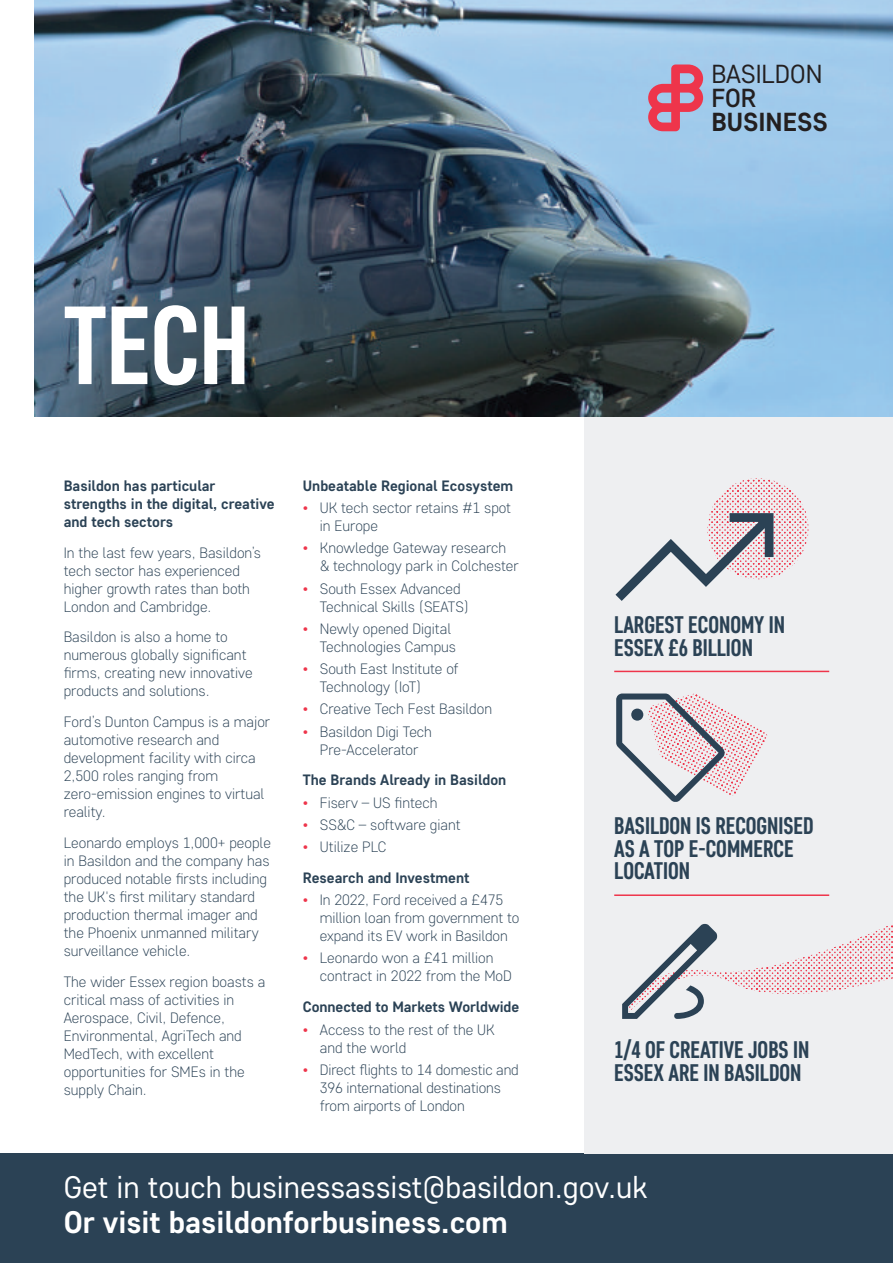
<style>
.page{position:relative;width:893px;height:1263px;background:#fff}
.page>*{position:absolute;margin:0;border:0;box-sizing:border-box;transform-origin:0 0}
.t1{font:700 110.7px "Core Sans D57 Cn";color:#fff}
.t2{font:31.05px/34.5px "Core Sans D35";color:#fff}
.t3{font:26.1px "Core Sans D35";color:#231f20}
.t4{font:700 26.1px "Core Sans D55";color:#231f20}
.t5{font:500 26.1px "Core Sans D45";color:#231f20}
.t6{font:700 24px/22.5px "Core Sans D57 Cn";color:#2b4255}
.t7{font:300 15px/18px "Core Sans D25";color:#2b4255}
.t8{font:700 15px/18px "Core Sans D55";color:#2b4255}
.s1{color:#ee354b}
.s2{font-family:"Core Sans D55";font-weight:700}
</style>
<div class="page">
<img style="left:34px;top:0;width:859px;height:416px">
<svg style="left:648px;top:65px;width:55px;height:66px"></svg>
<div style="left:0;top:1153px;width:893px;height:110px;background:#2b4255"></div>
<div style="left:584px;top:417px;width:309px;height:736px;background:#eeeff1"></div>
<hr style="left:614px;top:671px;width:215px;height:1px;background:#ee354b">
<hr style="left:614px;top:894px;width:215px;height:2px;background:#ee354b">
<svg style="left:616px;top:693px;width:152px;height:109px"></svg>
<svg style="left:615px;top:478px;width:193px;height:123px"></svg>
<svg style="left:622px;top:923px;width:271px;height:96px"></svg>
<p class="t1" style="left:64px;top:305px;width:187px">TECH</p>
<p class="t8" style="left:64px;top:478px;width:212px">Basildon has particular strengths in the digital, creative and tech sectors</p>
<p class="t7" style="left:64px;top:545px;width:199px">In the last few years, Basildon’s tech sector has experienced higher growth rates than both<br>London and Cambridge.</p>
<p class="t7" style="left:64px;top:630px;width:190px">Basildon is also a home to numerous globally significant firms, creating new innovative products and solutions.</p>
<p class="t7" style="left:64px;top:714px;width:208px">Ford’s Dunton Campus is a major automotive research and development facility with circa<br>2,500 roles ranging from zero-emission engines to virtual reality.</p>
<p class="t7" style="left:64px;top:835px;width:209px">Leonardo employs 1,000+ people in Basildon and the company has produced notable firsts including the UK's first military standard production thermal imager and the Phoenix unmanned military surveillance vehicle.</p>
<p class="t7" style="left:64px;top:974px;width:203px">The wider Essex region boasts a critical mass of activities in<br>Aerospace, Civil, Defence,<br>Environmental, AgriTech and<br>MedTech, with excellent opportunities for SMEs in the supply Chain.</p>
<p class="t8" style="left:303px;top:478px;width:212px">Unbeatable Regional Ecosystem</p>
<p class="t7" style="left:320px;top:500px;width:193px;text-indent:-17px"><span class="s1">•</span> UK tech sector retains #1 spot in Europe</p>
<p class="t7" style="left:320px;top:541px;width:200px;text-indent:-17px"><span class="s1">•</span> Knowledge Gateway research &amp; technology park in Colchester</p>
<p class="t7" style="left:320px;top:581px;width:151px;text-indent:-17px"><span class="s1">•</span> South Essex Advanced<br>Technical Skills (SEATS)</p>
<p class="t7" style="left:320px;top:621px;width:138px;text-indent:-17px"><span class="s1">•</span> Newly opened Digital<br>Technologies Campus</p>
<p class="t7" style="left:320px;top:661px;width:140px;text-indent:-17px"><span class="s1">•</span> South East Institute of<br>Technology (IoT)</p>
<p class="t7" style="left:303px;top:702px;width:191px"><span class="s1">•</span> Creative Tech Fest Basildon</p>
<p class="t7" style="left:303px;top:724px;width:131px;text-align:center"><span class="s1">•</span> Basildon Digi Tech<br>Pre-Accelerator</p>
<p class="t8" style="left:303px;top:772px;width:205px">The Brands Already in Basildon</p>
<p class="t7" style="left:303px;top:795px;width:136px"><span class="s1">•</span> Fiserv – US fintech</p>
<p class="t7" style="left:303px;top:817px;width:159px"><span class="s1">•</span> SS&amp;C – software giant</p>
<p class="t7" style="left:303px;top:839px;width:85px"><span class="s1">•</span> Utilize PLC</p>
<p class="t8" style="left:303px;top:870px;width:168px">Research and Investment</p>
<p class="t7" style="left:320px;top:892px;width:201px;text-indent:-17px"><span class="s1">•</span> In 2022, Ford received a £475 million loan from government to expand its EV work in Basildon</p>
<p class="t7" style="left:320px;top:951px;width:194px;text-indent:-17px"><span class="s1">•</span> Leonardo won a £41 million contract in 2022 from the MoD</p>
<p class="t8" style="left:303px;top:999px;width:218px">Connected to Markets Worldwide</p>
<p class="t7" style="left:320px;top:1022px;width:176px;text-indent:-17px"><span class="s1">•</span> Access to the rest of the UK and the world</p>
<p class="t7" style="left:320px;top:1062px;width:200px;text-indent:-17px"><span class="s1">•</span> Direct flights to 14 domestic and<br>396 international destinations from airports of London</p>
<p class="t3" style="left:711px;top:64px;width:112px">BASILDON</p>
<p class="t5" style="left:711px;top:83px;width:46px">FOR</p>
<p class="t4" style="left:711px;top:112px;width:118px">BUSINESS</p>
<p class="t6" style="left:614px;top:616px;width:172px">LARGEST ECONOMY IN<br>ESSEX £6 BILLION</p>
<p class="t6" style="left:614px;top:817px;width:201px">BASILDON IS RECOGNISED<br>AS A TOP E-COMMERCE<br>LOCATION</p>
<p class="t6" style="left:614px;top:1041px;width:197px">1/4 OF CREATIVE JOBS IN<br>ESSEX ARE IN BASILDON</p>
<p class="t2" style="left:64px;top:1173px;width:585px">Get in touch businessassist@basildon.gov.uk<br><span class="s2">Or visit basildonforbusiness.com</span></p>
</div>
